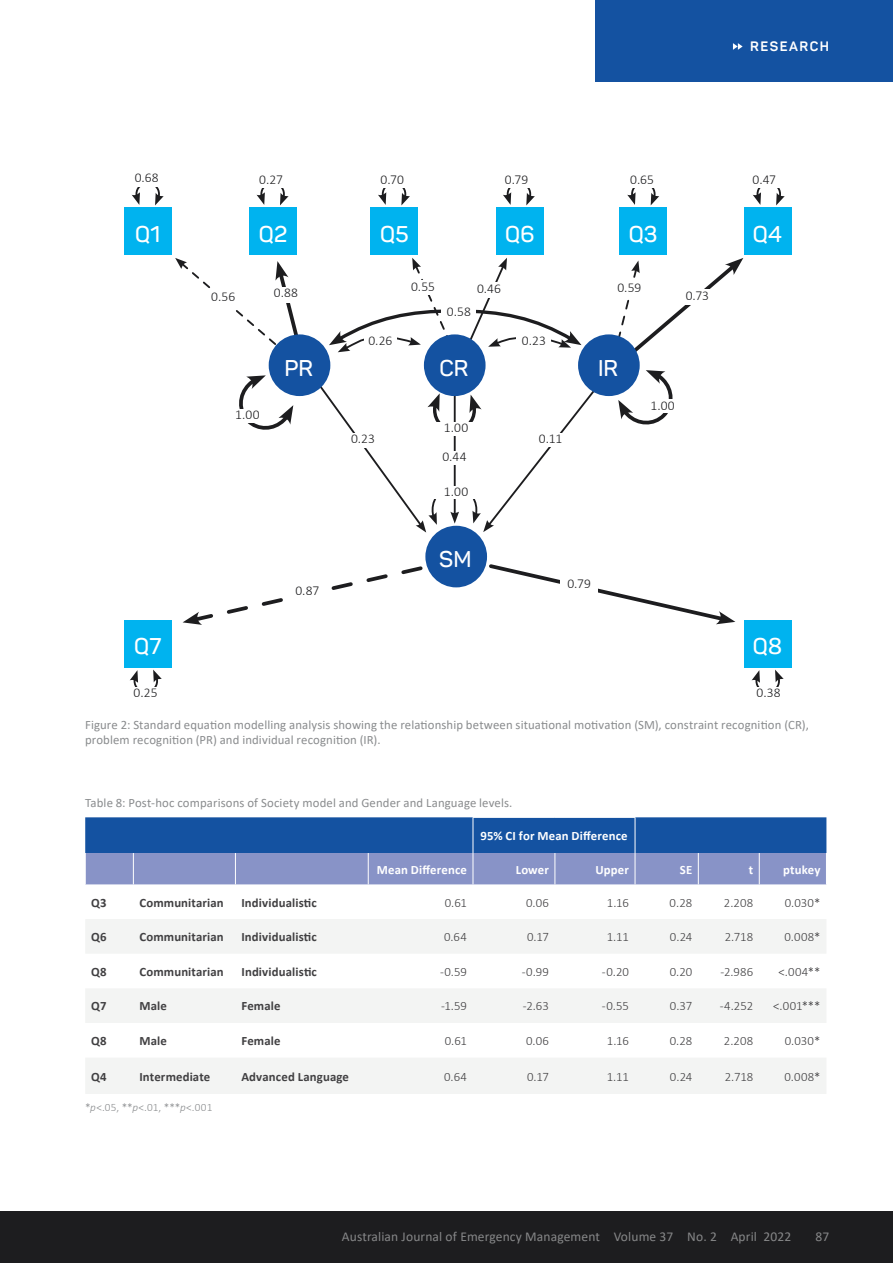
<style>
.page{position:relative;width:893px;height:1263px;background:#fff}
.page>*{position:absolute;margin:0;border:0;box-sizing:border-box;transform-origin:0 0}
.t1{font:600 22.5px "Panton";color:#fff}
.t2{font:300 13.5px "Calibri";letter-spacing:.005em;color:#1d1d1f}
.t3{font:13.5px "Calibri";letter-spacing:.01em;color:#868788}
.t4{font:700 13.5px "Panton";letter-spacing:.11em;color:#fff}
.t5{font:12.75px/15px "Calibri";letter-spacing:.01em;color:#8a8c8e}
.t6{font:300 12.75px "Calibri";color:#414042}
.t7{font:700 12.75px "Calibri";letter-spacing:.01em;color:#414042}
.t8{font:700 12.75px "Calibri";letter-spacing:.01em;color:#fff}
.t9{font:300 11.25px "Calibri";letter-spacing:.01em;color:#8a8c8e}
.s1{font-style:italic}
</style>
<div class="page">
<div style="left:596px;top:0;width:297px;height:81px;background:#1452a1"></div>
<svg style="left:733px;top:43px;width:10px;height:7px"></svg>
<div style="left:0;top:1212px;width:893px;height:51px;background:#1d1d1f"></div>
<svg style="left:85px;top:817px;width:741px;height:67px;background:#4b71b3"></svg>
<svg style="left:86px;top:919px;width:740px;height:175px;fill:#f3f4f3"></svg>
<hr style="left:473px;top:817px;width:82px;height:1px;background:#fff">
<hr style="left:473px;top:817px;width:1px;height:36px;background:#fff">
<hr style="left:555px;top:817px;width:80px;height:1px;background:#fff">
<hr style="left:635px;top:817px;width:1px;height:36px;background:#fff">
<hr style="left:85px;top:853px;width:1px;height:31px;background:#fff">
<hr style="left:133px;top:853px;width:1px;height:31px;background:#fff">
<hr style="left:235px;top:853px;width:1px;height:31px;background:#fff">
<hr style="left:368px;top:853px;width:1px;height:31px;background:#fff">
<hr style="left:473px;top:853px;width:1px;height:31px;background:#fff">
<hr style="left:555px;top:853px;width:1px;height:31px;background:#fff">
<hr style="left:635px;top:853px;width:1px;height:31px;background:#fff">
<hr style="left:698px;top:853px;width:1px;height:31px;background:#fff">
<hr style="left:759px;top:853px;width:1px;height:31px;background:#fff">
<div style="left:124px;top:207px;width:47px;height:48px;background:#00b3ef"></div>
<div style="left:124px;top:620px;width:47px;height:47px;background:#00b3ef"></div>
<div style="left:250px;top:207px;width:47px;height:48px;background:#00b3ef"></div>
<div style="left:371px;top:207px;width:47px;height:48px;background:#00b3ef"></div>
<div style="left:496px;top:207px;width:47px;height:48px;background:#00b3ef"></div>
<div style="left:619px;top:207px;width:48px;height:48px;background:#00b3ef"></div>
<div style="left:744px;top:207px;width:47px;height:48px;background:#00b3ef"></div>
<div style="left:744px;top:620px;width:47px;height:47px;background:#00b3ef"></div>
<svg style="left:132px;top:187px;width:32px;height:18px"></svg>
<svg style="left:257px;top:188px;width:32px;height:17px"></svg>
<svg style="left:378px;top:188px;width:32px;height:17px"></svg>
<svg style="left:503px;top:188px;width:32px;height:17px"></svg>
<svg style="left:627px;top:188px;width:32px;height:17px"></svg>
<svg style="left:752px;top:670px;width:32px;height:17px"></svg>
<svg style="left:130px;top:670px;width:32px;height:17px"></svg>
<svg style="left:753px;top:188px;width:32px;height:17px"></svg>
<svg style="left:183px;top:566px;width:240px;height:59px"></svg>
<svg style="left:486px;top:562px;width:249px;height:62px"></svg>
<div style="left:425px;top:526px;width:62px;height:61px;background:#1452a1;border-radius:50%"></div>
<div style="left:290px;top:585px;width:35px;height:16px;background:#fff"></div>
<div style="left:560px;top:578px;width:38px;height:15px;background:#fff"></div>
<svg style="left:175px;top:258px;width:568px;height:274px"></svg>
<div style="left:442px;top:306px;width:34px;height:12px;background:#fff"></div>
<div style="left:364px;top:334px;width:33px;height:13px;background:#fff"></div>
<div style="left:517px;top:334px;width:34px;height:13px;background:#fff"></div>
<p class="t4" style="left:750px;top:38px;width:80px">RESEARCH</p>
<p class="t2" style="left:135px;top:169px;width:26px">0.68</p>
<p class="t2" style="left:259px;top:171px;width:25px">0.27</p>
<p class="t2" style="left:381px;top:171px;width:25px">0.70</p>
<p class="t2" style="left:505px;top:171px;width:25px">0.79</p>
<p class="t2" style="left:630px;top:171px;width:25px">0.65</p>
<p class="t2" style="left:753px;top:171px;width:25px">0.47</p>
<h1 class="t1" style="left:135px;top:220px;width:27px">Q1</h1>
<h1 class="t1" style="left:134px;top:632px;width:29px">Q7</h1>
<h1 class="t1" style="left:259px;top:220px;width:30px">Q2</h1>
<h1 class="t1" style="left:380px;top:220px;width:30px">Q5</h1>
<h1 class="t1" style="left:505px;top:220px;width:31px">Q6</h1>
<h1 class="t1" style="left:629px;top:220px;width:30px">Q3</h1>
<h1 class="t1" style="left:753px;top:220px;width:31px">Q4</h1>
<p class="t2" style="left:211px;top:288px;width:25px">0.56</p>
<p class="t2" style="left:274px;top:284px;width:26px">0.88</p>
<p class="t2" style="left:411px;top:278px;width:25px">0.55</p>
<p class="t2" style="left:477px;top:280px;width:26px">0.46</p>
<p class="t2" style="left:617px;top:280px;width:25px">0.59</p>
<p class="t2" style="left:447px;top:303px;width:26px">0.58</p>
<p class="t2" style="left:368px;top:332px;width:25px">0.26</p>
<p class="t2" style="left:522px;top:332px;width:26px">0.23</p>
<p class="t2" style="left:235px;top:407px;width:26px">1.00</p>
<h1 class="t1" style="left:284px;top:354px;width:30px">PR</h1>
<h1 class="t1" style="left:439px;top:354px;width:30px">CR</h1>
<h1 class="t1" style="left:598px;top:354px;width:22px">IR</h1>
<p class="t2" style="left:444px;top:419px;width:26px">1.00</p>
<p class="t2" style="left:351px;top:431px;width:26px">0.23</p>
<p class="t2" style="left:539px;top:431px;width:25px">0.11</p>
<p class="t2" style="left:442px;top:449px;width:26px">0.44</p>
<p class="t2" style="left:444px;top:483px;width:26px">1.00</p>
<p class="t2" style="left:650px;top:397px;width:26px">1.00</p>
<p class="t2" style="left:686px;top:287px;width:25px">0.73</p>
<p class="t2" style="left:295px;top:582px;width:25px">0.87</p>
<h1 class="t1" style="left:439px;top:546px;width:34px">SM</h1>
<p class="t2" style="left:567px;top:575px;width:25px">0.79</p>
<h1 class="t1" style="left:753px;top:632px;width:31px">Q8</h1>
<p class="t2" style="left:134px;top:684px;width:26px">0.25</p>
<p class="t2" style="left:757px;top:684px;width:26px">0.38</p>
<p class="t5" style="left:85px;top:716px;width:725px">Figure 2: Standard equation modelling analysis showing the relationship between situational motivation (SM), constraint recognition (CR), problem recognition (PR) and individual recognition (IR).</p>
<p class="t5" style="left:85px;top:795px;width:429px">Table 8: Post-hoc comparisons of Society model and Gender and Language levels.</p>
<p class="t8" style="left:480px;top:827px;width:149px">95% CI for Mean Difference</p>
<p class="t8" style="left:377px;top:860px;width:92px">Mean Difference</p>
<p class="t8" style="left:516px;top:860px;width:35px">Lower</p>
<p class="t8" style="left:595px;top:860px;width:35px">Upper</p>
<p class="t8" style="left:680px;top:860px;width:14px">SE</p>
<p class="t8" style="left:749px;top:860px;width:6px">t</p>
<p class="t8" style="left:783px;top:860px;width:39px">ptukey</p>
<p class="t7" style="left:91px;top:893px;width:17px">Q3</p>
<p class="t7" style="left:139px;top:893px;width:86px">Communitarian</p>
<p class="t7" style="left:241px;top:893px;width:77px">Individualistic</p>
<p class="t6" style="left:445px;top:894px;width:24px">0.61</p>
<p class="t6" style="left:526px;top:894px;width:24px">0.06</p>
<p class="t6" style="left:607px;top:894px;width:24px">1.16</p>
<p class="t6" style="left:670px;top:894px;width:24px">0.28</p>
<p class="t6" style="left:724px;top:894px;width:31px">2.208</p>
<p class="t6" style="left:785px;top:894px;width:37px">0.030*</p>
<p class="t7" style="left:91px;top:928px;width:17px">Q6</p>
<p class="t7" style="left:139px;top:928px;width:86px">Communitarian</p>
<p class="t7" style="left:241px;top:928px;width:77px">Individualistic</p>
<p class="t6" style="left:444px;top:929px;width:24px">0.64</p>
<p class="t6" style="left:527px;top:929px;width:23px">0.17</p>
<p class="t6" style="left:607px;top:929px;width:24px">1.11</p>
<p class="t6" style="left:670px;top:929px;width:24px">0.24</p>
<p class="t6" style="left:725px;top:929px;width:30px">2.718</p>
<p class="t6" style="left:784px;top:929px;width:37px">0.008*</p>
<p class="t7" style="left:91px;top:962px;width:17px">Q8</p>
<p class="t7" style="left:139px;top:962px;width:86px">Communitarian</p>
<p class="t7" style="left:241px;top:962px;width:77px">Individualistic</p>
<p class="t6" style="left:440px;top:964px;width:29px">-0.59</p>
<p class="t6" style="left:522px;top:964px;width:29px">-0.99</p>
<p class="t6" style="left:602px;top:964px;width:29px">-0.20</p>
<p class="t6" style="left:670px;top:964px;width:24px">0.20</p>
<p class="t6" style="left:720px;top:964px;width:34px">-2.986</p>
<p class="t6" style="left:778px;top:964px;width:43px">&lt;.004**</p>
<p class="t7" style="left:91px;top:997px;width:17px">Q7</p>
<p class="t7" style="left:139px;top:997px;width:29px">Male</p>
<p class="t7" style="left:241px;top:997px;width:41px">Female</p>
<p class="t6" style="left:441px;top:998px;width:27px">-1.59</p>
<p class="t6" style="left:523px;top:998px;width:28px">-2.63</p>
<p class="t6" style="left:602px;top:998px;width:29px">-0.55</p>
<p class="t6" style="left:670px;top:998px;width:24px">0.37</p>
<p class="t6" style="left:720px;top:998px;width:35px">-4.252</p>
<p class="t6" style="left:773px;top:998px;width:49px">&lt;.001***</p>
<p class="t7" style="left:91px;top:1032px;width:17px">Q8</p>
<p class="t7" style="left:139px;top:1032px;width:29px">Male</p>
<p class="t7" style="left:241px;top:1032px;width:41px">Female</p>
<p class="t6" style="left:445px;top:1033px;width:24px">0.61</p>
<p class="t6" style="left:526px;top:1033px;width:24px">0.06</p>
<p class="t6" style="left:607px;top:1033px;width:24px">1.16</p>
<p class="t6" style="left:670px;top:1033px;width:24px">0.28</p>
<p class="t6" style="left:724px;top:1033px;width:31px">2.208</p>
<p class="t6" style="left:785px;top:1033px;width:37px">0.030*</p>
<p class="t7" style="left:91px;top:1067px;width:17px">Q4</p>
<p class="t7" style="left:139px;top:1067px;width:72px">Intermediate</p>
<p class="t7" style="left:241px;top:1067px;width:109px">Advanced Language</p>
<p class="t6" style="left:444px;top:1068px;width:24px">0.64</p>
<p class="t6" style="left:527px;top:1068px;width:23px">0.17</p>
<p class="t6" style="left:607px;top:1068px;width:24px">1.11</p>
<p class="t6" style="left:670px;top:1068px;width:24px">0.24</p>
<p class="t6" style="left:725px;top:1068px;width:30px">2.718</p>
<p class="t6" style="left:784px;top:1068px;width:37px">0.008*</p>
<p class="t9" style="left:85px;top:1100px;width:129px">*<span class="s1">p</span>&lt;.05, **<span class="s1">p</span>&lt;.01, ***<span class="s1">p</span>&lt;.001</p>
<p class="t3" style="left:342px;top:1227px;width:451px">Australian Journal of Emergency Management Volume 37 No. 2 April 2022</p>
<p class="t3" style="left:815px;top:1227px;width:15px">87</p>
</div>
